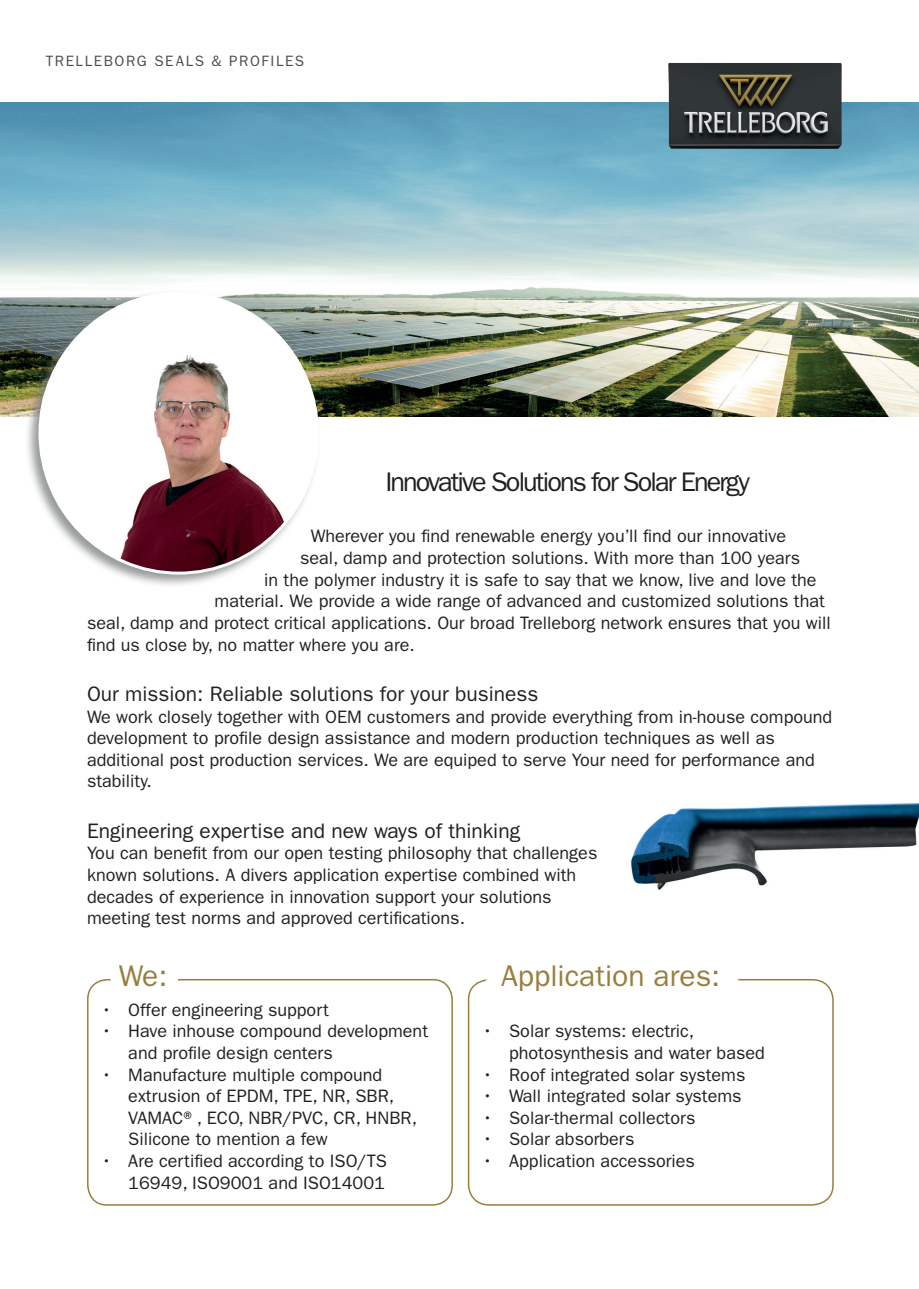
<style>
.page{position:relative;width:919px;height:1289px;background:#fff}
.page>*{position:absolute;margin:0;border:0;box-sizing:border-box;transform-origin:0 0}
.t1{font:30px "ITC Franklin Gothic Std";color:#977f3e}
.t2{font:27px "ITC Franklin Gothic Std";letter-spacing:-.07em;color:#231f20}
.t3{font:21px "ITC Franklin Gothic Std";color:#231f20}
.t4{font:18px/21.6px "ITC Franklin Gothic Std";color:#231f20}
.t5{font:15px "ITC Franklin Gothic Std";letter-spacing:.105em;color:#231f20}
</style>
<div class="page">
<img style="left:0;top:102px;width:918px;height:315px">
<img style="left:663px;top:62px;width:183px;height:100px">
<img style="left:631px;top:803px;width:287px;height:87px">
<div style="left:87px;top:978px;width:366px;height:227px;border:2px solid #977f3e;border-radius:20px"></div>
<div style="left:112px;top:972px;width:43px;height:14px;background:#fff;border-radius:50%"></div>
<div style="left:110px;top:971px;width:47px;height:16px;border:3px solid #fff;border-radius:50%"></div>
<div style="left:119px;top:965px;width:58px;height:21px;background:#fff"></div>
<div style="left:468px;top:978px;width:365px;height:227px;border:2px solid #977f3e;border-radius:21px"></div>
<div style="left:487px;top:974px;width:250px;height:13px;background:#fff;border-radius:50%"></div>
<div style="left:485px;top:972px;width:253px;height:17px;border:3px solid #fff;border-radius:50%"></div>
<div style="left:24px;top:289px;width:296px;height:299px;background:#777b7d;opacity:.75"></div>
<img style="left:40px;top:293px;width:277px;height:280px">
<p class="t5" style="left:46px;top:52px;width:260px">TRELLEBORG SEALS &amp; PROFILES</p>
<h2 class="t2" style="left:385px;top:467px;width:366px">Innovative Solutions for Solar Energy</h2>
<p class="t4" style="left:310px;top:525px;width:477px">Wherever you find renewable energy you’ll find our innovative</p>
<p class="t4" style="left:300px;top:547px;width:501px">seal, damp and protection solutions. With more than 100 years</p>
<p class="t4" style="left:264px;top:569px;width:554px">in the polymer industry it is safe to say that we know, live and love the</p>
<p class="t4" style="left:214px;top:590px;width:611px">material. We provide a wide range of advanced and customized solutions that</p>
<p class="t4" style="left:87px;top:612px;width:745px">seal, damp and protect critical applications. Our broad Trelleborg network ensures that you will</p>
<p class="t4" style="left:87px;top:633px;width:329px">find us close by, no matter where you are.</p>
<p class="t3" style="left:87px;top:681px;width:453px">Our mission: Reliable solutions for your business</p>
<p class="t4" style="left:87px;top:705px;width:746px">We work closely together with OEM customers and provide everything from in-house compound development to profile design assistance and modern production techniques as well as additional post production services. We are equiped to serve Your need for performance and stability.</p>
<p class="t3" style="left:87px;top:818px;width:434px">Engineering expertise and new ways of thinking</p>
<p class="t4" style="left:87px;top:842px;width:512px">You can benefit from our open testing philosophy that challenges known solutions. A divers application expertise combined with decades of experience in innovation support your solutions meeting test norms and approved certifications.</p>
<h1 class="t1" style="left:119px;top:958px;width:50px">We:</h1>
<p class="t4" style="left:101px;top:998px;width:229px">• Offer engineering support</p>
<p class="t4" style="left:128px;top:1020px;width:301px;text-indent:-27px">• Have inhouse compound development and profile design centers</p>
<p class="t4" style="left:128px;top:1063px;width:290px;text-indent:-27px">• Manufacture multiple compound extrusion of EPDM, TPE, NR, SBR,<br>VAMAC®, ECO, NBR/PVC, CR, HNBR,<br>Silicone to mention a few</p>
<p class="t4" style="left:101px;top:1150px;width:287px;text-align:right">• Are certified according to ISO/TS<br>16949, ISO9001 and ISO14001</p>
<h1 class="t1" style="left:501px;top:958px;width:220px">Application ares:</h1>
<p class="t4" style="left:509px;top:1020px;width:257px;text-indent:-27px">• Solar systems: electric, photosynthesis and water based</p>
<p class="t4" style="left:482px;top:1063px;width:265px">• Roof integrated solar systems</p>
<p class="t4" style="left:482px;top:1085px;width:261px">• Wall integrated solar systems</p>
<p class="t4" style="left:482px;top:1106px;width:215px">• Solar-thermal collectors</p>
<p class="t4" style="left:482px;top:1128px;width:154px">• Solar absorbers</p>
<p class="t4" style="left:482px;top:1150px;width:214px">• Application accessories</p>
</div>
